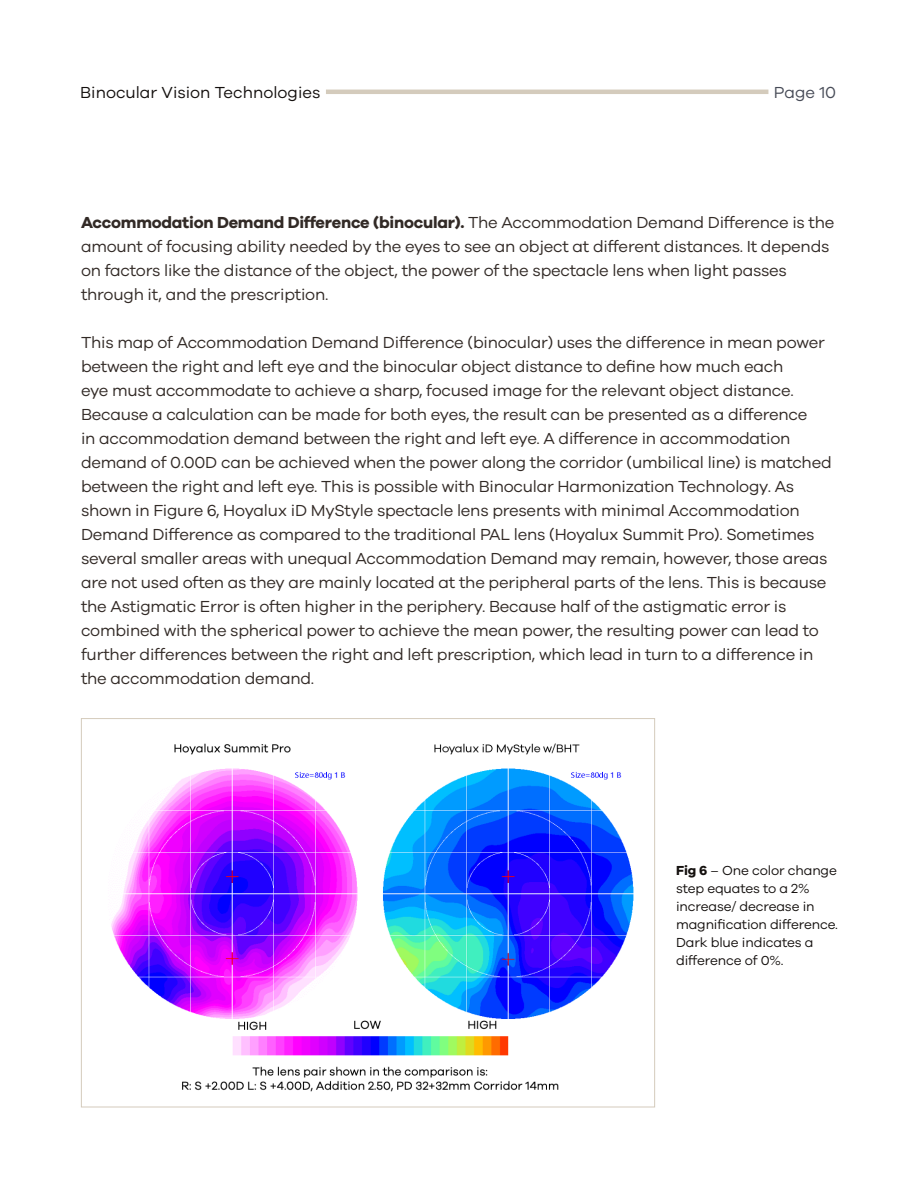
<style>
.page{position:relative;width:918px;height:1188px;background:#fff}
.page>*{position:absolute;margin:0;border:0;box-sizing:border-box;transform-origin:0 0}
.t1{font:16.5px/24px "Galano Grotesque";letter-spacing:-.015em;color:#322a26}
.t2{font:16.5px "Galano Grotesque";color:#14100e}
.t3{font:16.5px "Galano Grotesque";color:#474b57}
.t4{font:13.5px/18px "Galano Grotesque";letter-spacing:-.01em;color:#14100e}
.s1{font-weight:700}
</style>
<div class="page">
<img style="left:111px;top:743px;width:523px;height:349px">
<hr style="left:326px;top:90px;width:442px;height:4px;background:#d4cbbc">
<p class="t2" style="left:80px;top:82px;width:242px">Binocular Vision Technologies</p>
<p class="t3" style="left:774px;top:82px;width:64px">Page 10</p>
<p class="t1" style="left:81px;top:210px;width:755px"><span class="s1">Accommodation Demand Difference (binocular).</span> The Accommodation Demand Difference is the amount of focusing ability needed by the eyes to see an object at different distances. It depends on factors like the distance of the object, the power of the spectacle lens when light passes through it, and the prescription.</p>
<p class="t1" style="left:81px;top:330px;width:752px">This map of Accommodation Demand Difference (binocular) uses the difference in mean power between the right and left eye and the binocular object distance to define how much each<br>eye must accommodate to achieve a sharp, focused image for the relevant object distance.<br>Because a calculation can be made for both eyes, the result can be presented as a difference<br>in accommodation demand between the right and left eye. A difference in accommodation demand of 0.00D can be achieved when the power along the corridor (umbilical line) is matched between the right and left eye. This is possible with Binocular Harmonization Technology. As shown in Figure 6, Hoyalux iD MyStyle spectacle lens presents with minimal Accommodation Demand Difference as compared to the traditional PAL lens (Hoyalux Summit Pro). Sometimes several smaller areas with unequal Accommodation Demand may remain, however, those areas are not used often as they are mainly located at the peripheral parts of the lens. This is because the Astigmatic Error is often higher in the periphery. Because half of the astigmatic error is combined with the spherical power to achieve the mean power, the resulting power can lead to further differences between the right and left prescription, which lead in turn to a difference in the accommodation demand.</p>
<p class="t4" style="left:676px;top:861px;width:163px"><span class="s1">Fig 6</span> – One color change step equates to a 2% increase/ decrease in magnification difference.<br>Dark blue indicates a difference of 0%.</p>
</div>
